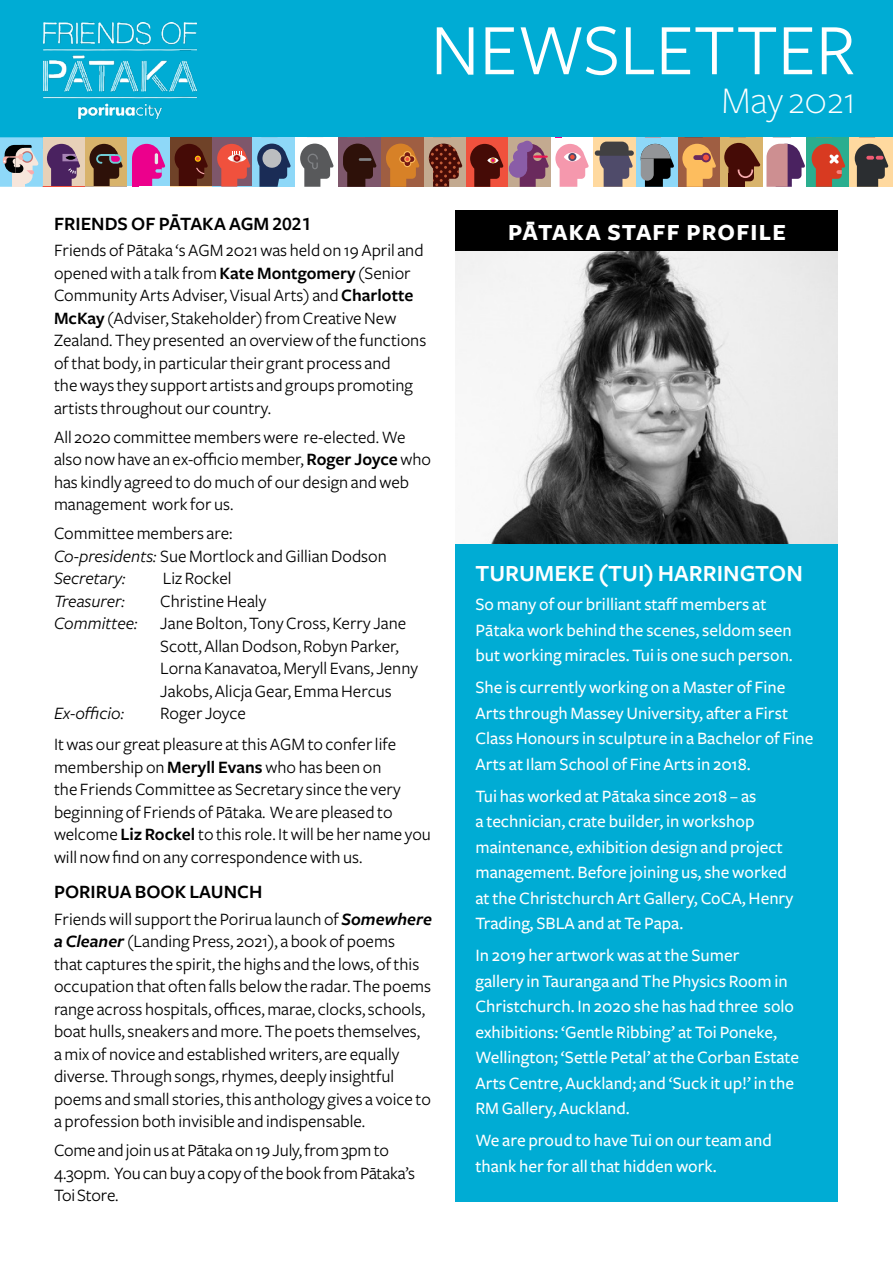
<style>
.page{position:relative;width:893px;height:1263px;background:#fff}
.page>*{position:absolute;margin:0;border:0;box-sizing:border-box;transform-origin:0 0}
.t1{font:75px "Freight Sans";color:#fff}
.t2{font:300 39px "Freight Sans";color:#fff}
.t3{font:600 24px "Freight Sans";color:#fff}
.t4{font:700 24px "Freight Sans";letter-spacing:.05em;color:#fff}
.t5{font:600 19.5px "Freight Sans";color:#000}
.t6{font:18px/22.5px "Freight Sans";color:#000}
.t7{font:500 18px/25.5px "Freight Sans";color:#fff}
.t8{font:italic 18px "Freight Sans";color:#000}
.s1{font-weight:600}
.s2{font-style:italic}
.s3{font-family:"Freight Sans Semi Bold SC";font-weight:400}
.s4{font-weight:600;font-style:italic}
</style>
<div class="page">
<div style="left:0;top:0;width:893px;height:149px;background:#00acd4"></div>
<img style="left:43px;top:22px;width:153px;height:96px">
<div style="left:455px;top:526px;width:383px;height:675px;background:#00acd4"></div>
<img style="left:455px;top:251px;width:382px;height:292px">
<div style="left:455px;top:211px;width:383px;height:40px;background:#000"></div>
<div style="left:43px;top:137px;width:42px;height:50px;background:#e7d1b8"></div>
<div style="left:85px;top:137px;width:42px;height:50px;background:#d8b36b"></div>
<div style="left:127px;top:137px;width:43px;height:50px;background:#8ed8f8"></div>
<div style="left:170px;top:137px;width:42px;height:50px;background:#6f4228"></div>
<div style="left:212px;top:137px;width:41px;height:50px;background:#7e576b"></div>
<hr style="left:43px;top:187px;width:42px;height:1px;background:#f0513d">
<hr style="left:85px;top:187px;width:42px;height:1px;background:#c3aa90">
<hr style="left:170px;top:187px;width:42px;height:1px;background:#ffd99f">
<hr style="left:212px;top:187px;width:41px;height:1px;background:#8ed8f8">
<svg style="left:217px;top:144px;width:34px;height:43px"></svg>
<svg style="left:175px;top:144px;width:33px;height:43px"></svg>
<svg style="left:89px;top:144px;width:34px;height:43px"></svg>
<svg style="left:132px;top:144px;width:33px;height:43px"></svg>
<div style="left:132px;top:158px;width:7px;height:29px;background:#ec008c"></div>
<div style="left:466px;top:137px;width:42px;height:50px;background:#f0513d"></div>
<div style="left:508px;top:137px;width:43px;height:50px;background:#c3aa90"></div>
<div style="left:551px;top:137px;width:42px;height:50px;background:#fff"></div>
<div style="left:593px;top:137px;width:43px;height:50px;background:#ffd99f"></div>
<div style="left:636px;top:137px;width:43px;height:50px;background:#8ed8f8"></div>
<svg style="left:645px;top:137px;width:16px;height:1px"></svg>
<svg style="left:555px;top:144px;width:34px;height:43px"></svg>
<svg style="left:470px;top:144px;width:34px;height:43px"></svg>
<svg style="left:509px;top:159px;width:18px;height:19px"></svg>
<svg style="left:599px;top:141px;width:34px;height:46px"></svg>
<div style="left:595px;top:150px;width:39px;height:6px;background:#414042;border-radius:3px"></div>
<svg style="left:641px;top:144px;width:33px;height:43px"></svg>
<svg style="left:513px;top:140px;width:36px;height:47px"></svg>
<div style="left:678px;top:137px;width:43px;height:50px;background:#9f5e42"></div>
<div style="left:721px;top:137px;width:43px;height:50px;background:#d8b36b"></div>
<div style="left:764px;top:137px;width:43px;height:50px;background:#fff"></div>
<div style="left:807px;top:137px;width:43px;height:50px;background:#2aae8f"></div>
<div style="left:850px;top:137px;width:43px;height:50px;background:#ffd99f"></div>
<svg style="left:682px;top:144px;width:34px;height:43px"></svg>
<svg style="left:766px;top:144px;width:39px;height:43px"></svg>
<svg style="left:812px;top:144px;width:33px;height:43px"></svg>
<div style="left:728px;top:174px;width:17px;height:13px;background:#450b06"></div>
<svg style="left:724px;top:143px;width:36px;height:38px"></svg>
<svg style="left:855px;top:144px;width:33px;height:43px"></svg>
<svg style="left:0;top:137px;width:80px;height:50px"></svg>
<hr style="left:252px;top:187px;width:43px;height:1px;background:#9f5e42">
<div style="left:252px;top:137px;width:43px;height:50px;background:#8ed8f8"></div>
<hr style="left:295px;top:187px;width:43px;height:1px;background:#d8b36b">
<div style="left:295px;top:137px;width:43px;height:50px;background:#fff"></div>
<div style="left:338px;top:137px;width:43px;height:50px;background:#7e576b"></div>
<hr style="left:381px;top:187px;width:43px;height:1px;background:#2aae8f">
<div style="left:381px;top:137px;width:43px;height:50px;background:#9f5e42"></div>
<hr style="left:424px;top:187px;width:42px;height:1px;background:#ffd99f">
<div style="left:424px;top:137px;width:42px;height:50px;background:#c3aa90"></div>
<svg style="left:257px;top:144px;width:34px;height:43px"></svg>
<svg style="left:429px;top:144px;width:33px;height:43px"></svg>
<svg style="left:386px;top:144px;width:34px;height:43px"></svg>
<div style="left:262px;top:149px;width:19px;height:19px;background:#bcbec0;border-radius:50%"></div>
<svg style="left:300px;top:144px;width:34px;height:43px"></svg>
<svg style="left:343px;top:144px;width:34px;height:43px"></svg>
<h1 class="t1" style="left:431px;top:9px;width:426px">NEWSLETTER</h1>
<h2 class="t2" style="left:722px;top:80px;width:135px">May 2021</h2>
<p class="t5" style="left:172px;top:203px;width:8px">-</p>
<p class="t6" style="left:54px;top:240px;width:374px">Friends of Pa-taka ‘s AGM 2021 was held on 19 April and opened with a talk from <span class="s1">Kate Montgomery</span> (Senior Community ArtsAdviser, Visual Arts) and <span class="s1">Charlotte McKay</span> (Adviser, Stakeholder) from Creative New Zealand. They presented an overview of the functions of that body, in particular their grant process and<br>the ways they support artists and groups promoting artists throughout our country.</p>
<p class="t6" style="left:54px;top:426px;width:378px">All 2020 committee members were re-elected. We also now have an ex-officio member, <span class="s1">Roger Joyce</span> who has kindly agreed to do much of our design and web management work for us.</p>
<p class="t6" style="left:54px;top:522px;width:334px">Committee members are:<br><span class="s2">Co-presidents:</span> Sue Mortlock and Gillian Dodson<br><span class="s2">Secretary:</span></p>
<p class="t5" style="left:54px;top:213px;width:259px">FRIENDS OF PATAKA AGM <span class="s3">2021</span></p>
<p class="t6" style="left:163px;top:567px;width:70px">Liz Rockel</p>
<p class="t8" style="left:54px;top:591px;width:72px">Treasurer:</p>
<p class="t6" style="left:160px;top:590px;width:107px">Christine Healy</p>
<p class="t8" style="left:54px;top:614px;width:85px">Committee:</p>
<p class="t6" style="left:160px;top:612px;width:259px">Jane Bolton, Tony Cross, Kerry Jane Scott, Allan Dodson, Robyn Parker, Lorna Kanavatoa, Meryll Evans, Jenny Jakobs, Alicja Gear, Emma Hercus</p>
<p class="t8" style="left:54px;top:704px;width:72px">Ex-officio:</p>
<p class="t6" style="left:54px;top:698px;width:344px;line-height:31px;text-indent:106px">Roger Joyce<br>It was our great pleasure at this AGM to confer life</p>
<p class="t6" style="left:54px;top:756px;width:379px">membership on <span class="s1">Meryll Evans</span> who has been on<br>the Friends Committee as Secretary since the very beginning of Friends of Pa-taka. We are pleased to welcome <span class="s1">Liz Rockel</span> to this role. It will be her name you will now find on any correspondence with us.</p>
<p class="t5" style="left:54px;top:881px;width:210px">PORIRUA BOOK LAUNCH</p>
<p class="t6" style="left:54px;top:908px;width:379px">Friends will support the Porirua launch of <span class="s4">Somewhere a Cleaner</span> (Landing Press, 2021), a book of poems<br>that captures the spirit, the highs and the lows, of this occupation that often falls below the radar. The poems range across hospitals, offices, marae, clocks, schools, boat hulls, sneakers and more. The poets themselves, a mix of novice and established writers, are equally diverse. Through songs, rhymes, deeply insightful poems and small stories, this anthology gives a voice to a profession both invisible and indispensable.</p>
<p class="t6" style="left:54px;top:1139px;width:363px">Come and join us at Pa-taka on 19 July, from 3pm to<br>4.30pm. You can buy a copy of the book from Pa-taka’s<br>Toi Store.</p>
<h3 class="t4" style="left:526px;top:208px;width:10px">-</h3>
<h3 class="t4" style="left:508px;top:219px;width:279px">PATAKA STAFF PROFILE</h3>
<h3 class="t3" style="left:475px;top:560px;width:329px">TURUMEKE (TUI) HARRINGTON</h3>
<p class="t7" style="left:475px;top:592px;width:319px">So many of our brilliant staff members at<br>Pa-taka work behind the scenes, seldom seen but working miracles. Tui is one such person.</p>
<p class="t7" style="left:475px;top:675px;width:340px">She is currently working on a Master of Fine Arts through Massey University, after a First Class Honours in sculpture in a Bachelor of Fine Arts at Ilam School of Fine Arts in 2018.</p>
<p class="t7" style="left:475px;top:783px;width:319px">Tui has worked at Pa-taka since 2018 – as<br>a technician, crate builder, in workshop maintenance, exhibition design and project management. Before joining us, she worked at the Christchurch Art Gallery, CoCA, Henry Trading, SBLA and at Te Papa.</p>
<p class="t7" style="left:475px;top:943px;width:325px">In 2019 her artwork was at the Sumer<br>gallery in Tauranga and The Physics Room in Christchurch. In 2020 she has had three solo exhibitions: ‘Gentle Ribbing’ at Toi Poneke, Wellington; ‘Settle Petal’ at the Corban Estate Arts Centre, Auckland; and ‘Suck it up!’ in the RM Gallery, Auckland.</p>
<p class="t7" style="left:475px;top:1128px;width:298px">We are proud to have Tui on our team and thank her for all that hidden work.</p>
</div>
